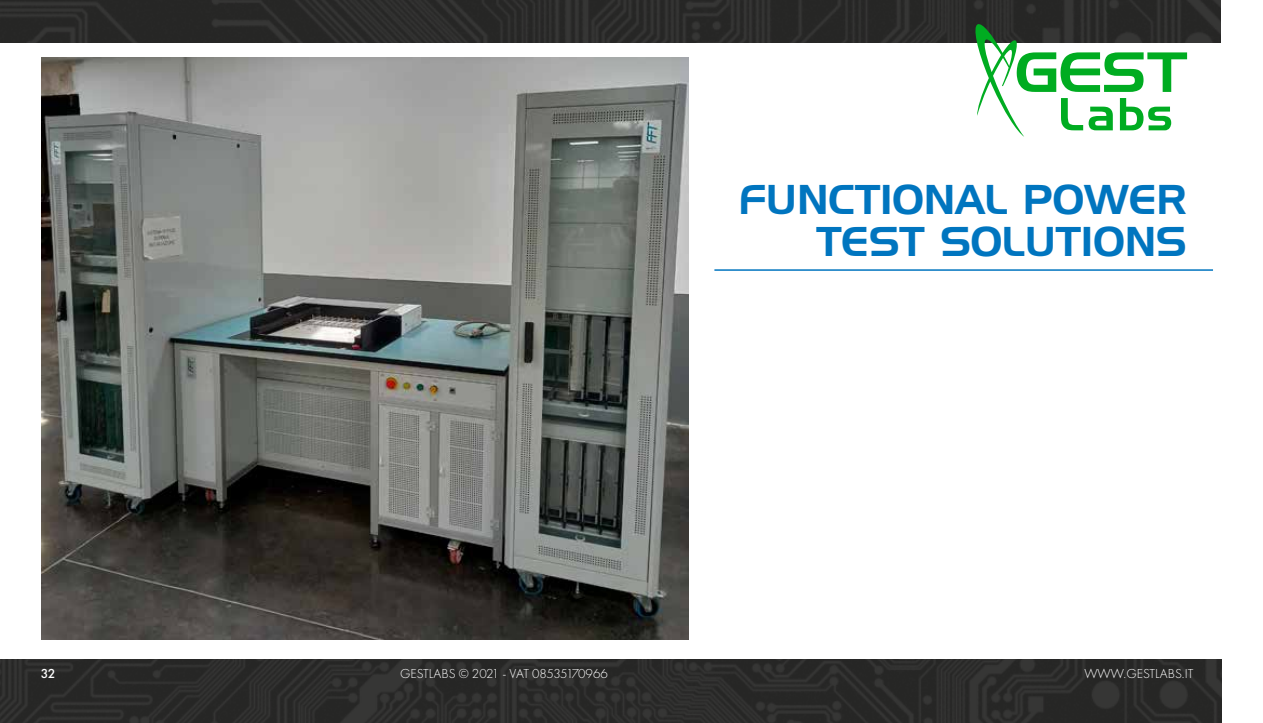
<style>
.page{position:relative;width:1263px;height:723px;background:#fff}
.page>*{position:absolute;margin:0;border:0;box-sizing:border-box;transform-origin:0 0}
.t1{font:40.5px/42px "Handel Gothic";color:#0075bf;text-align:right}
.t2{font:300 13.5px "Futura PT";color:#fff}
.t3{font:500 13.5px "Futura PT";color:#fff}
</style>
<div class="page">
<img style="left:0;top:0;width:1221px;height:43px">
<img style="left:0;top:659px;width:1221px;height:64px">
<img style="left:42px;top:57px;width:647px;height:582px">
<hr style="left:714px;top:269px;width:499px;height:2px;background:#0075bf">
<svg style="left:972px;top:22px;width:215px;height:115px"></svg>
<h1 class="t1" style="left:738px;top:181px;width:450px">FUNCTIONAL POWER<br>TEST SOLUTIONS</h1>
<p class="t3" style="left:41px;top:665px;width:16px">32</p>
<p class="t2" style="left:400px;top:666px;width:209px">GESTLABS © 2021 - VAT 08535170966</p>
<p class="t2" style="left:1084px;top:666px;width:110px">WWW.GESTLABS.IT</p>
</div>
